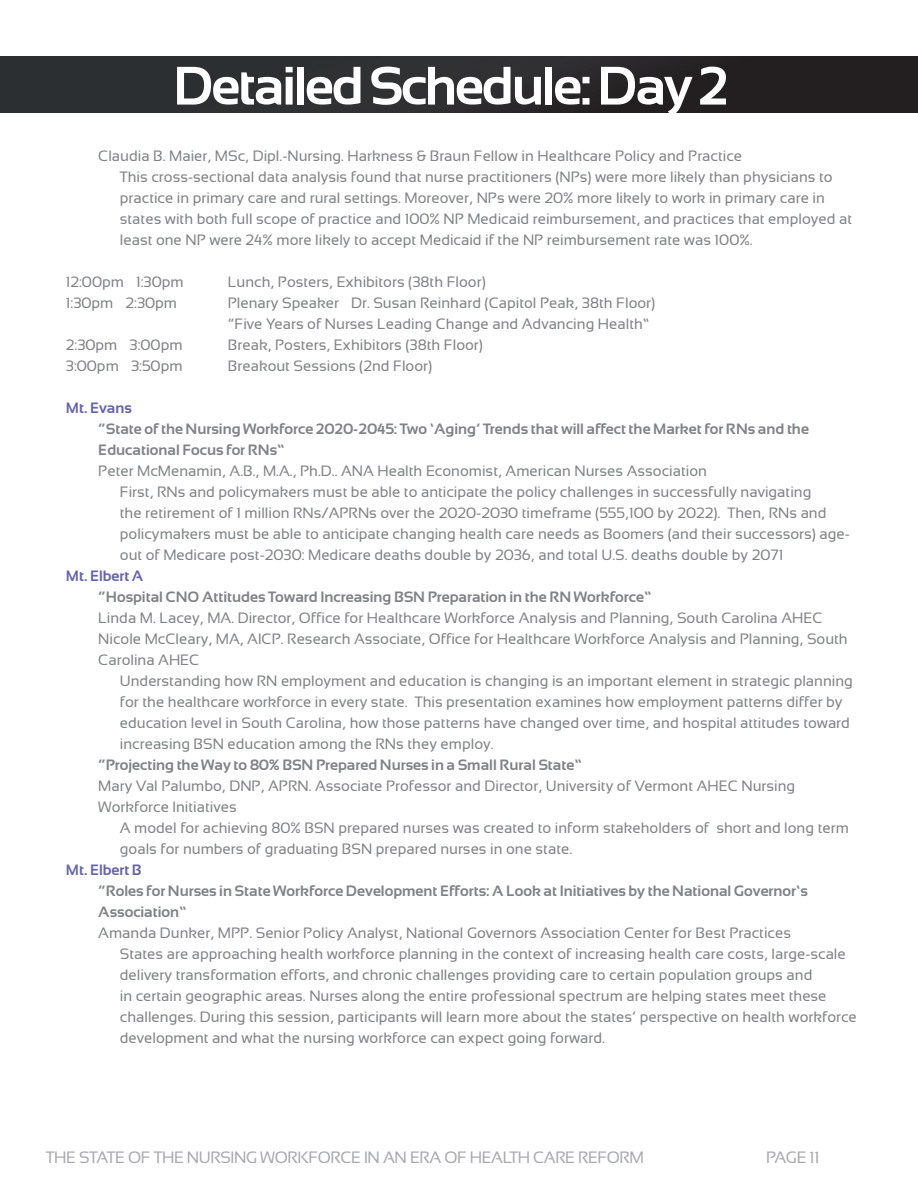
<style>
.page{position:relative;width:918px;height:1188px;background:#fff}
.page>*{position:absolute;margin:0;border:0;box-sizing:border-box;transform-origin:0 0}
.t1{font:700 54px "Sansation";letter-spacing:-.04em;color:#fff}
.t2{font:16.5px "Sansation";letter-spacing:-.025em;color:#a8a9ad}
.t3{font:15px/21px "Sansation";color:#808285}
.t4{font:700 15px/21px "Sansation";color:#808285}
.t5{font:700 15px "Sansation";color:#6565ae}
</style>
<div class="page">
<div style="left:0;top:56px;width:918px;height:56px;background:linear-gradient(to right,#303537,#241f20)"></div>
<h1 class="t1" style="left:173px;top:56px;width:557px">Detailed Schedule: Day 2</h1>
<p class="t3" style="left:120px;top:145px;width:734px;text-indent:-22px">Claudia B. Maier, MSc, Dipl.-Nursing. Harkness &amp; Braun Fellow in Healthcare Policy and Practice<br>This cross-sectional data analysis found that nurse practitioners (NPs) were more likely than physicians to practice in primary care and rural settings. Moreover, NPs were 20% more likely to work in primary care in states with both full scope of practice and 100% NP Medicaid reimbursement, and practices that employed at least one NP were 24% more likely to accept Medicaid if the NP reimbursement rate was 100%.</p>
<p class="t3" style="left:66px;top:271px;width:119px">12:00pm – 1:30pm</p>
<p class="t3" style="left:228px;top:271px;width:259px">Lunch, Posters, Exhibitors (38th Floor)</p>
<p class="t3" style="left:66px;top:292px;width:113px">1:30pm – 2:30pm</p>
<p class="t3" style="left:228px;top:292px;width:429px">Plenary Speaker – Dr. Susan Reinhard (Capitol Peak, 38th Floor) “Five Years of Nurses Leading Change and Advancing Health”</p>
<p class="t3" style="left:66px;top:334px;width:118px">2:30pm – 3:00pm</p>
<p class="t3" style="left:228px;top:334px;width:257px">Break, Posters, Exhibitors (38th Floor)</p>
<p class="t3" style="left:66px;top:355px;width:118px">3:00pm – 3:50pm</p>
<p class="t3" style="left:228px;top:355px;width:206px">Breakout Sessions (2nd Floor)</p>
<p class="t5" style="left:66px;top:399px;width:68px">Mt. Evans</p>
<p class="t4" style="left:98px;top:418px;width:712px">“State of the Nursing Workforce 2020-2045: Two ‘Aging’ Trends that will affect the Market for RNs and the<br>Educational Focus for RNs”</p>
<p class="t3" style="left:98px;top:460px;width:255px">Peter McMenamin, A.B., M.A., Ph.D.. ANA</p>
<p class="t3" style="left:120px;top:460px;width:693px;text-indent:258px">Health Economist, American Nurses Association<br>First, RNs and policymakers must be able to anticipate the policy challenges in successfully navigating the retirement of 1 million RNs/APRN</p>
<p class="t3" style="left:120px;top:502px;width:732px;text-indent:249px">s over the 2020-2030 timeframe (555,100 by 2022). Then, RN s and policymakers must be able to anticipate changing health care needs as Boomers (and their successors) age&shy;out of Medicare post-2030: Medicare deaths double by 2036, and total U.S. deaths double by 2071</p>
<p class="t5" style="left:66px;top:567px;width:79px">Mt. Elbert A</p>
<p class="t4" style="left:98px;top:586px;width:555px">“Hospital CNO Attitudes Toward Increasing BSN Preparation in the RN Workforce”</p>
<p class="t3" style="left:98px;top:607px;width:695px">Linda M. Lacey, MA. Director, Office for Healthcare Workforce Analysis and Planning, South Carolina AHEC<br>Nicole McCleary, MA, AICP</p>
<p class="t3" style="left:281px;top:628px;width:568px">. Research Associate, Office for Healthcare Workforce Analysis and Planning, South</p>
<p class="t3" style="left:120px;top:649px;width:735px;text-indent:-22px">Carolina AHEC<br>Understanding how RN employment and education is changing is an important element in strategic planning for the healthcare workforce in every state. This presentation examines how employment patterns differ by education level in South Carolina, how those patterns have changed over time, and hospital attitudes toward increasing BSN education among the RNs they employ.</p>
<p class="t4" style="left:98px;top:754px;width:485px">“Projecting the Way to 80% BSN Prepared Nurses in a Small Rural State”</p>
<p class="t3" style="left:98px;top:775px;width:181px">Mary Val Palumbo, DNP, APRN</p>
<p class="t3" style="left:309px;top:775px;width:399px">. Associate Professor and Director, University of Vermont AHEC</p>
<p class="t3" style="left:741px;top:775px;width:55px">Nursing</p>
<p class="t3" style="left:120px;top:796px;width:731px;text-indent:-22px">Workforce Initiatives<br>A model for achieving 80% BSN prepared nurses was created to inform stakeholders of short and long term goals for numbers of graduating BSN prepared nurses in one state.</p>
<p class="t5" style="left:66px;top:861px;width:77px">Mt. Elbert B</p>
<p class="t4" style="left:98px;top:880px;width:711px">“Roles for Nurses in State Workforce Development Efforts: A Look at Initiatives by the National Governor‘s<br>Association”</p>
<p class="t3" style="left:98px;top:922px;width:131px">Amanda Dunker, MPP</p>
<p class="t3" style="left:120px;top:922px;width:739px;text-indent:129px">. Senior Policy Analyst, National Governors Association Center for Best Practices<br>States are approaching health workforce planning in the context of increasing health care costs, large-scale delivery transformation efforts, and chronic challenges providing care to certain population groups and<br>in certain geographic areas. Nurses along the entire professional spectrum are helping states meet these challenges. During this session, participants will learn more about the states’ perspective on health workforce development and what the nursing workforce can expect going forward.</p>
<p class="t2" style="left:46px;top:1148px;width:600px">The state of the nursing workforce IN an era of Health care reform</p>
<p class="t2" style="left:766px;top:1148px;width:55px">page 11</p>
</div>
